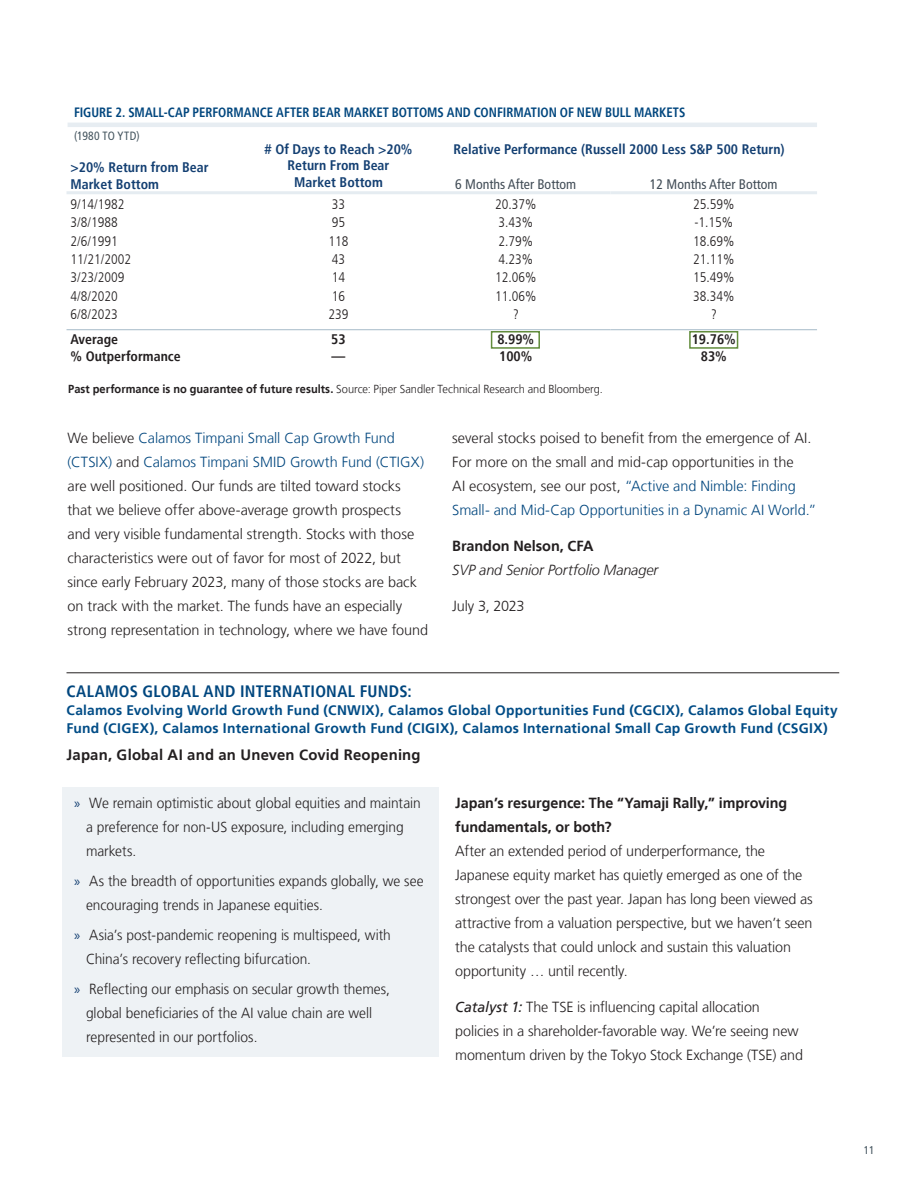
<style>
.page{position:relative;width:918px;height:1188px;background:#fff}
.page>*{position:absolute;margin:0;border:0;box-sizing:border-box;transform-origin:0 0}
.t1{font:700 condensed 16.5px "Frutiger LT";letter-spacing:.015em;color:#00467e}
.t2{font:700 15px "Frutiger LT";letter-spacing:.015em;color:#231f20}
.t3{font:300 14.7px/24px "Frutiger LT";letter-spacing:-.005em;color:#231f20}
.t4{font:300 14.7px/24px "Frutiger LT";letter-spacing:-.005em;color:#231f20;scale:.94 1}
.t5{font:700 14.7px/24px "Frutiger LT";letter-spacing:-.005em;color:#231f20}
.t6{font:italic 300 14.7px "Frutiger LT";letter-spacing:-.01em;color:#231f20}
.t7{font:700 13.8px/18px "Frutiger LT";letter-spacing:.015em;color:#004c86}
.t8{font:300 condensed 13.8px "Frutiger LT";color:#231f20}
.t9{font:700 condensed 13.8px/16.5px "Frutiger LT";color:#133f72}
.t10{font:700 condensed 13.8px/16.6px "Frutiger LT";color:#231f20}
.t11{font:condensed 13.8px "Frutiger LT";color:#424d57}
.t12{font:700 condensed 13.5px "Frutiger LT";color:#00467e;scale:.94 1}
.t13{font:condensed 12px "Frutiger LT";letter-spacing:.025em;color:#45555f}
.t14{font:300 11.7px "Frutiger LT";color:#231f20;scale:.95 1}
.t15{font:condensed 11.25px "Frutiger LT";color:#45555f}
.s1{font-weight:700}
.s2{color:#00467e}
.s3{font-family:"Myriad Pro";font-weight:400;color:#133f72}
.s4{font-weight:400;font-style:italic}
</style>
<div class="page">
<div style="left:62px;top:787px;width:377px;height:269px;background:#eef2f5"></div>
<hr style="left:68px;top:123px;width:749px;height:4px;background:#e7edf2">
<hr style="left:421px;top:191px;width:190px;height:3px;background:#e5ecf1">
<hr style="left:611px;top:191px;width:206px;height:3px;background:#e5ecf1">
<hr style="left:67px;top:191px;width:189px;height:3px;background:#e5ecf1">
<hr style="left:256px;top:191px;width:165px;height:3px;background:#e5ecf1">
<hr style="left:67px;top:329px;width:189px;height:1px;background:#a6bbc9">
<hr style="left:256px;top:329px;width:165px;height:1px;background:#a6bbc9">
<hr style="left:421px;top:329px;width:190px;height:1px;background:#a6bbc9">
<hr style="left:611px;top:329px;width:206px;height:1px;background:#a6bbc9">
<div style="left:491px;top:331px;width:49px;height:18px;border:2px solid #628c3c"></div>
<div style="left:689px;top:331px;width:49px;height:18px;border:2px solid #628c3c"></div>
<hr style="left:67px;top:672px;width:772px;height:1px;background:#231f20">
<p class="t12" style="left:74px;top:105px;width:652px">FIGURE 2. SMALL-CAP PERFORMANCE AFTER BEAR MARKET BOTTOMS AND CONFIRMATION OF NEW BULL MARKETS</p>
<p class="t13" style="left:74px;top:128px;width:67px">(1980 TO YTD)</p>
<p class="t9" style="left:71px;top:159px;width:140px">&gt;20% Return from Bear<br>Market Bottom</p>
<p class="t9" style="left:265px;top:141px;width:149px;text-align:center"># Of Days to Reach &gt;20%<br>Return From Bear<br>Market Bottom</p>
<p class="t9" style="left:453px;top:141px;width:333px">Relative Performance (Russell 2000 Less S&amp;P 500 Return)</p>
<p class="t11" style="left:455px;top:176px;width:122px">6 Months After Bottom</p>
<p class="t11" style="left:650px;top:176px;width:129px">12 Months After Bottom</p>
<p class="t8" style="left:71px;top:196px;width:55px">9/14/1982</p>
<p class="t8" style="left:332px;top:196px;width:15px">33</p>
<p class="t8" style="left:495px;top:196px;width:43px">20.37%</p>
<p class="t8" style="left:693px;top:196px;width:43px">25.59%</p>
<p class="t8" style="left:71px;top:214px;width:49px">3/8/1988</p>
<p class="t8" style="left:332px;top:214px;width:15px">95</p>
<p class="t8" style="left:498px;top:214px;width:36px">3.43%</p>
<p class="t8" style="left:694px;top:214px;width:40px">-1.15%</p>
<p class="t8" style="left:71px;top:233px;width:49px">2/6/1991</p>
<p class="t8" style="left:329px;top:233px;width:21px">118</p>
<p class="t8" style="left:498px;top:233px;width:36px">2.79%</p>
<p class="t8" style="left:693px;top:233px;width:43px">18.69%</p>
<p class="t8" style="left:71px;top:251px;width:62px">11/21/2002</p>
<p class="t8" style="left:332px;top:251px;width:15px">43</p>
<p class="t8" style="left:498px;top:251px;width:36px">4.23%</p>
<p class="t8" style="left:693px;top:251px;width:43px">21.11%</p>
<p class="t8" style="left:71px;top:270px;width:55px">3/23/2009</p>
<p class="t8" style="left:332px;top:270px;width:15px">14</p>
<p class="t8" style="left:495px;top:270px;width:43px">12.06%</p>
<p class="t8" style="left:693px;top:270px;width:43px">15.49%</p>
<p class="t8" style="left:71px;top:288px;width:49px">4/8/2020</p>
<p class="t8" style="left:332px;top:288px;width:15px">16</p>
<p class="t8" style="left:495px;top:288px;width:43px">11.06%</p>
<p class="t8" style="left:693px;top:288px;width:43px">38.34%</p>
<p class="t8" style="left:71px;top:307px;width:49px">6/8/2023</p>
<p class="t8" style="left:329px;top:307px;width:21px">239</p>
<p class="t8" style="left:513px;top:307px;width:8px">?</p>
<p class="t8" style="left:711px;top:307px;width:8px">?</p>
<p class="t10" style="left:71px;top:331px;width:112px">Average<br>% Outperformance</p>
<p class="t10" style="left:331px;top:331px;width:16px">53 —</p>
<p class="t10" style="left:497px;top:331px;width:38px">8.99%<br>100%</p>
<p class="t10" style="left:692px;top:331px;width:46px;text-align:center">19.76%<br>83%</p>
<p class="t14" style="left:68px;top:382px;width:564px"><span class="s1">Past performance is no guarantee of future results.</span> Source: Piper Sandler Technical Research and Bloomberg.</p>
<p class="t3" style="left:68px;top:426px;width:362px">We believe <span class="s2">Calamos Timpani Small Cap Growth Fund (CTSIX)</span> and <span class="s2">Calamos Timpani SMID Growth Fund (CTIGX) </span>are well positioned. Our funds are tilted toward stocks that we believe offer above-average growth prospects<br>and very visible fundamental strength. Stocks with those characteristics were out of favor for most of 2022, but since early February 2023, many of those stocks are back on track with the market. The funds have an especially strong representation in technology, where we have found</p>
<p class="t3" style="left:452px;top:426px;width:366px">several stocks poised to benefit from the emergence of AI.<br>For more on the small and mid-cap opportunities in the<br>AI ecosystem, see our post, <span class="s2">“Active and Nimble: Finding Small- and Mid-Cap Opportunities in a Dynamic AI World.”</span></p>
<p class="t5" style="left:452px;top:534px;width:143px">Brandon Nelson, CFA</p>
<p class="t6" style="left:452px;top:562px;width:208px">SVP and Senior Portfolio Manager</p>
<p class="t3" style="left:452px;top:594px;width:74px">July 3, 2023</p>
<p class="t1" style="left:67px;top:682px;width:347px">CALAMOS GLOBAL AND INTERNATIONAL FUNDS:</p>
<p class="t7" style="left:67px;top:701px;width:773px">Calamos Evolving World Growth Fund (CNWIX), Calamos Global Opportunities Fund (CGCIX), Calamos Global Equity<br>Fund (CIGEX), Calamos International Growth Fund (CIGIX), Calamos International Small Cap Growth Fund (CSGIX)</p>
<p class="t2" style="left:67px;top:746px;width:356px">Japan, Global AI and an Uneven Covid Reopening</p>
<p class="t4" style="left:86px;top:791px;width:358px;text-indent:-12px"><span class="s3">»</span> We remain optimistic about global equities and maintain a preference for non-US exposure, including emerging markets.</p>
<p class="t4" style="left:86px;top:869px;width:361px;text-indent:-12px"><span class="s3">»</span> As the breadth of opportunities expands globally, we see encouraging trends in Japanese equities.</p>
<p class="t4" style="left:86px;top:923px;width:326px;text-indent:-12px"><span class="s3">»</span> Asia’s post-pandemic reopening is multispeed, with<br>China’s recovery reflecting bifurcation.</p>
<p class="t4" style="left:86px;top:977px;width:325px;text-indent:-12px"><span class="s3">»</span> Reflecting our emphasis on secular growth themes, global beneficiaries of the AI value chain are well represented in our portfolios.</p>
<p class="t5" style="left:455px;top:791px;width:334px">Japan’s resurgence: The “Yamaji Rally,” improving fundamentals, or both?</p>
<p class="t3" style="left:455px;top:839px;width:359px">After an extended period of underperformance, the Japanese equity market has quietly emerged as one of the strongest over the past year. Japan has long been viewed as attractive from a valuation perspective, but we haven’t seen the catalysts that could unlock and sustain this valuation opportunity … until recently.</p>
<p class="t3" style="left:455px;top:995px;width:349px"><span class="s4">Catalyst 1:</span> The TSE is influencing capital allocation policies in a shareholder-favorable way. We’re seeing new momentum driven by the Tokyo Stock Exchange (TSE) and</p>
<p class="t15" style="left:864px;top:1144px;width:12px">11</p>
</div>
